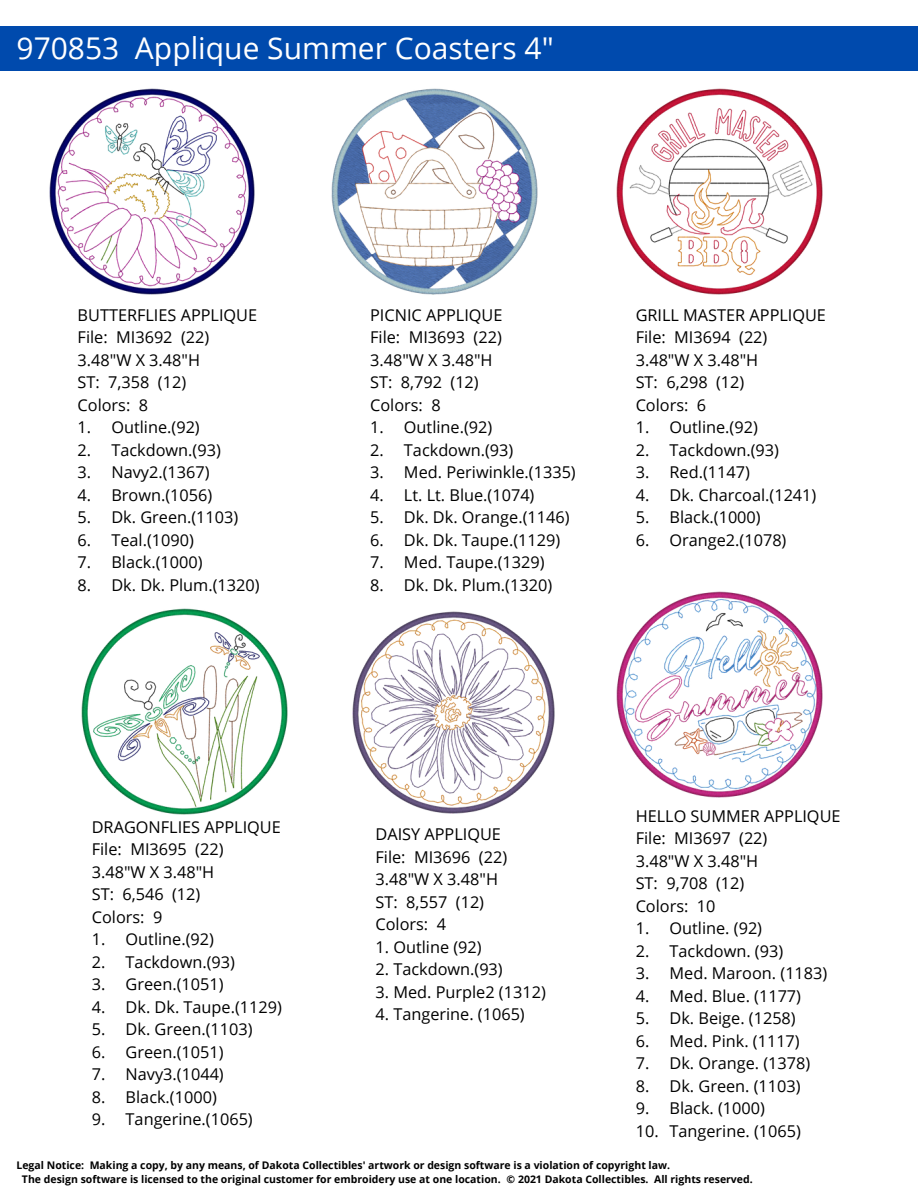
<style>
.page{position:relative;width:918px;height:1188px;background:#fff}
.page>*{position:absolute;margin:0;border:0;box-sizing:border-box;transform-origin:0 0}
.t1{font:30px "Open Sans";color:#fff}
.t2{font:16.35px "Open Sans";color:#000}
.t3{font:700 10.5px "Open Sans";color:#000}
</style>
<div class="page">
<div style="left:0;top:26px;width:918px;height:45px;background:#004aad"></div>
<img style="left:49px;top:88px;width:206px;height:207px">
<img style="left:331px;top:88px;width:207px;height:207px">
<img style="left:616px;top:88px;width:207px;height:207px">
<img style="left:81px;top:608px;width:207px;height:207px">
<img style="left:352px;top:611px;width:203px;height:203px">
<img style="left:616px;top:591px;width:207px;height:207px">
<p class="t1" style="left:17px;top:27px;width:539px">970853 Applique Summer Coasters 4"</p>
<p class="t2" style="left:78px;top:303px;width:181px">BUTTERFLIES APPLIQUE</p>
<p class="t2" style="left:78px;top:326px;width:133px">File: MI3692 (22)</p>
<p class="t2" style="left:78px;top:348px;width:124px">3.48"W X 3.48"H</p>
<p class="t2" style="left:78px;top:371px;width:110px">ST: 7,358 (12)</p>
<p class="t2" style="left:78px;top:393px;width:72px">Colors: 8</p>
<p class="t2" style="left:78px;top:416px;width:124px">1. Outline.(92)</p>
<p class="t2" style="left:78px;top:438px;width:145px">2. Tackdown.(93)</p>
<p class="t2" style="left:78px;top:461px;width:133px">3. Navy2.(1367)</p>
<p class="t2" style="left:78px;top:483px;width:136px">4. Brown.(1056)</p>
<p class="t2" style="left:78px;top:506px;width:162px">5. Dk. Green.(1103)</p>
<p class="t2" style="left:78px;top:528px;width:118px">6. Teal.(1090)</p>
<p class="t2" style="left:78px;top:551px;width:127px">7. Black.(1000)</p>
<p class="t2" style="left:78px;top:573px;width:183px">8. Dk. Dk. Plum.(1320)</p>
<p class="t2" style="left:370px;top:303px;width:134px">PICNIC APPLIQUE</p>
<p class="t2" style="left:370px;top:326px;width:133px">File: MI3693 (22)</p>
<p class="t2" style="left:370px;top:348px;width:124px">3.48"W X 3.48"H</p>
<p class="t2" style="left:370px;top:371px;width:110px">ST: 8,792 (12)</p>
<p class="t2" style="left:370px;top:393px;width:72px">Colors: 8</p>
<p class="t2" style="left:370px;top:416px;width:124px">1. Outline.(92)</p>
<p class="t2" style="left:370px;top:438px;width:145px">2. Tackdown.(93)</p>
<p class="t2" style="left:370px;top:461px;width:207px">3. Med. Periwinkle.(1335)</p>
<p class="t2" style="left:370px;top:483px;width:166px">4. Lt. Lt. Blue.(1074)</p>
<p class="t2" style="left:370px;top:506px;width:201px">5. Dk. Dk. Orange.(1146)</p>
<p class="t2" style="left:370px;top:528px;width:192px">6. Dk. Dk. Taupe.(1129)</p>
<p class="t2" style="left:370px;top:551px;width:176px">7. Med. Taupe.(1329)</p>
<p class="t2" style="left:370px;top:573px;width:183px">8. Dk. Dk. Plum.(1320)</p>
<p class="t2" style="left:636px;top:303px;width:192px">GRILL MASTER APPLIQUE</p>
<p class="t2" style="left:636px;top:326px;width:133px">File: MI3694 (22)</p>
<p class="t2" style="left:636px;top:348px;width:124px">3.48"W X 3.48"H</p>
<p class="t2" style="left:636px;top:371px;width:110px">ST: 6,298 (12)</p>
<p class="t2" style="left:636px;top:393px;width:72px">Colors: 6</p>
<p class="t2" style="left:636px;top:416px;width:124px">1. Outline.(92)</p>
<p class="t2" style="left:636px;top:438px;width:145px">2. Tackdown.(93)</p>
<p class="t2" style="left:636px;top:461px;width:116px">3. Red.(1147)</p>
<p class="t2" style="left:636px;top:483px;width:182px">4. Dk. Charcoal.(1241)</p>
<p class="t2" style="left:636px;top:506px;width:127px">5. Black.(1000)</p>
<p class="t2" style="left:636px;top:528px;width:152px">6. Orange2.(1078)</p>
<p class="t2" style="left:636px;top:804px;width:206px">HELLO SUMMER APPLIQUE</p>
<p class="t2" style="left:636px;top:827px;width:133px">File: MI3697 (22)</p>
<p class="t2" style="left:636px;top:849px;width:124px">3.48"W X 3.48"H</p>
<p class="t2" style="left:636px;top:872px;width:110px">ST: 9,708 (12)</p>
<p class="t2" style="left:636px;top:894px;width:81px">Colors: 10</p>
<p class="t2" style="left:636px;top:917px;width:128px">1. Outline. (92)</p>
<p class="t2" style="left:636px;top:939px;width:149px">2. Tackdown. (93)</p>
<p class="t2" style="left:636px;top:962px;width:193px">3. Med. Maroon. (1183)</p>
<p class="t2" style="left:636px;top:984px;width:167px">4. Med. Blue. (1177)</p>
<p class="t2" style="left:636px;top:1007px;width:162px">5. Dk. Beige. (1258)</p>
<p class="t2" style="left:636px;top:1029px;width:166px">6. Med. Pink. (1117)</p>
<p class="t2" style="left:636px;top:1052px;width:176px">7. Dk. Orange. (1378)</p>
<p class="t2" style="left:636px;top:1074px;width:166px">8. Dk. Green. (1103)</p>
<p class="t2" style="left:636px;top:1097px;width:131px">9. Black. (1000)</p>
<p class="t2" style="left:636px;top:1119px;width:167px">10. Tangerine. (1065)</p>
<p class="t3" style="left:17px;top:1158px;width:655px">Legal Notice: Making a copy, by any means, of Dakota Collectibles' artwork or design software is a violation of copyright law.</p>
<p class="t3" style="left:22px;top:1172px;width:732px">The design software is licensed to the original customer for embroidery use at one location. © 2021 Dakota Collectibles. All rights reserved.</p>
<p class="t2" style="left:92px;top:815px;width:191px">DRAGONFLIES APPLIQUE</p>
<p class="t2" style="left:92px;top:838px;width:133px">File: MI3695 (22)</p>
<p class="t2" style="left:92px;top:860px;width:124px">3.48"W X 3.48"H</p>
<p class="t2" style="left:92px;top:883px;width:110px">ST: 6,546 (12)</p>
<p class="t2" style="left:92px;top:905px;width:72px">Colors: 9</p>
<p class="t2" style="left:92px;top:928px;width:124px">1. Outline.(92)</p>
<p class="t2" style="left:92px;top:950px;width:145px">2. Tackdown.(93)</p>
<p class="t2" style="left:92px;top:973px;width:133px">3. Green.(1051)</p>
<p class="t2" style="left:92px;top:995px;width:192px">4. Dk. Dk. Taupe.(1129)</p>
<p class="t2" style="left:92px;top:1018px;width:162px">5. Dk. Green.(1103)</p>
<p class="t2" style="left:92px;top:1040px;width:133px">6. Green.(1051)</p>
<p class="t2" style="left:92px;top:1063px;width:133px">7. Navy3.(1044)</p>
<p class="t2" style="left:92px;top:1085px;width:127px">8. Black.(1000)</p>
<p class="t2" style="left:92px;top:1108px;width:162px">9. Tangerine.(1065)</p>
<p class="t2" style="left:376px;top:823px;width:127px">DAISY APPLIQUE</p>
<p class="t2" style="left:376px;top:845px;width:133px">File: MI3696 (22)</p>
<p class="t2" style="left:376px;top:868px;width:124px">3.48"W X 3.48"H</p>
<p class="t2" style="left:376px;top:890px;width:110px">ST: 8,557 (12)</p>
<p class="t2" style="left:376px;top:913px;width:72px">Colors: 4</p>
<p class="t2" style="left:376px;top:935px;width:108px">1. Outline (92)</p>
<p class="t2" style="left:376px;top:958px;width:129px">2. Tackdown.(93)</p>
<p class="t2" style="left:376px;top:980px;width:172px">3. Med. Purple2 (1312)</p>
<p class="t2" style="left:376px;top:1003px;width:151px">4. Tangerine. (1065)</p>
</div>
